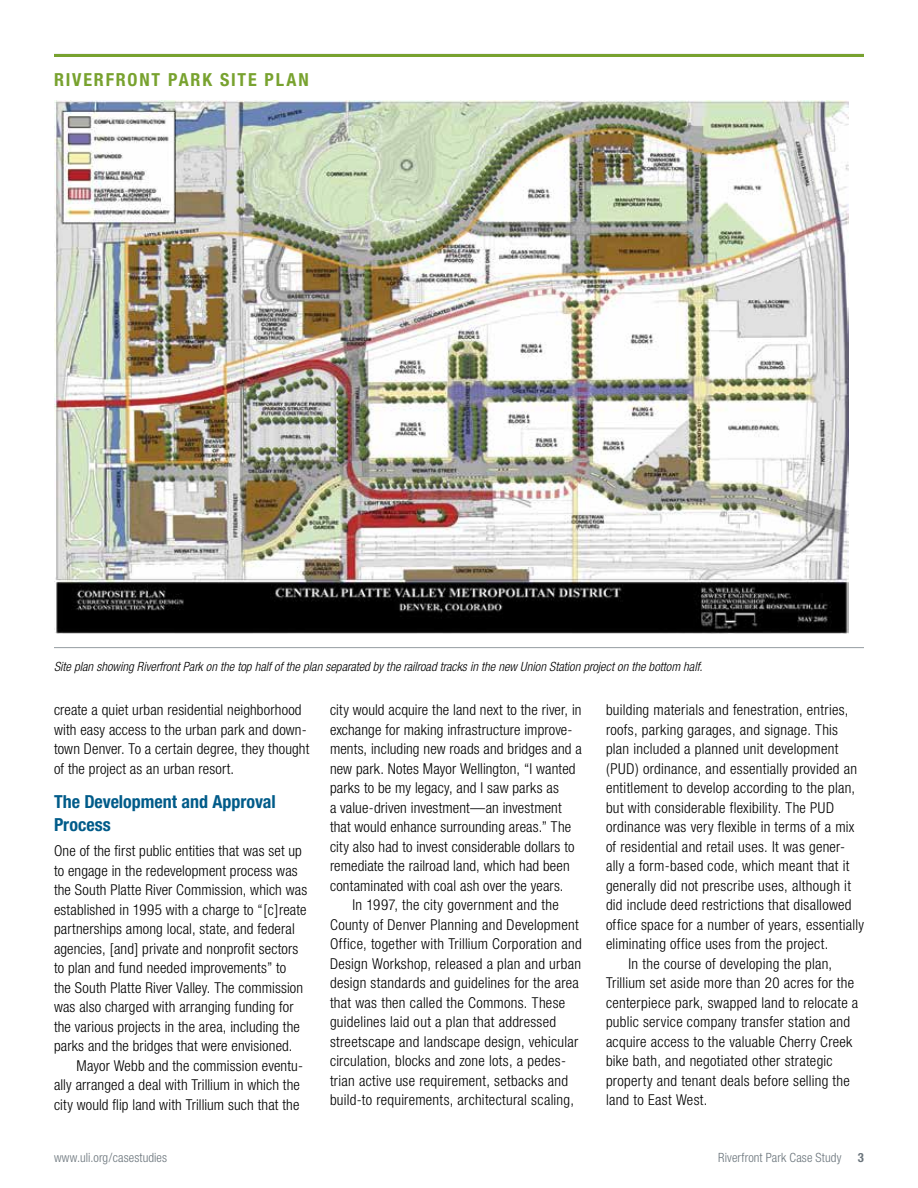
<style>
.page{position:relative;width:918px;height:1188px;background:#fff}
.page>*{position:absolute;margin:0;border:0;box-sizing:border-box;transform-origin:0 0}
.t1{font:700 condensed 18px/22.5px "Helvetica Neue";color:#005b89}
.t2{font:700 condensed 18px "Helvetica Neue";letter-spacing:.1em;color:#78a22f}
.t3{font:300 condensed 15px/19.5px "Helvetica Neue";letter-spacing:.015em;color:#000}
.t4{font:italic 300 condensed 12.75px "Helvetica Neue";letter-spacing:.005em;color:#000}
.t5{font:300 condensed 12.75px "Helvetica Neue";letter-spacing:.01em;color:#6a747b}
.t6{font:700 condensed 12.75px "Helvetica Neue";color:#6a747b}
</style>
<div class="page">
<img style="left:54px;top:100px;width:794px;height:534px">
<hr style="left:54px;top:647px;width:810px;height:1px;background:#949ca1">
<hr style="left:54px;top:54px;width:810px;height:3px;background:#78a22f">
<p class="t2" style="left:54px;top:69px;width:256px">RIVERFRONT PARK SITE PLAN</p>
<p class="t4" style="left:54px;top:659px;width:650px">Site plan showing Riverfront Park on the top half of the plan separated by the railroad tracks in the new Union Station project on the bottom half.</p>
<p class="t3" style="left:54px;top:700px;width:257px">create a quiet urban residential neighborhood with easy access to the urban park and down&shy;town Denver. To a certain degree, they thought of the project as an urban resort.</p>
<p class="t1" style="left:54px;top:790px;width:223px">The Development and Approval<br>Process</p>
<p class="t3" style="left:54px;top:841px;width:249px">One of the first public entities that was set up</p>
<p class="t3" style="left:54px;top:860px;width:245px">to engage in the redevelopment process was</p>
<p class="t3" style="left:54px;top:880px;width:255px">the South Platte River Commission, which was</p>
<p class="t3" style="left:54px;top:899px;width:254px">established in 1995 with a charge to “[c]reate</p>
<p class="t3" style="left:54px;top:919px;width:242px">partnerships among local, state, and federal</p>
<p class="t3" style="left:54px;top:938px;width:246px">agencies, [and] private and nonprofit sectors</p>
<p class="t3" style="left:54px;top:958px;width:234px">to plan and fund needed improvements” to</p>
<p class="t3" style="left:54px;top:977px;width:251px">the South Platte River Valley. The commission</p>
<p class="t3" style="left:54px;top:997px;width:241px">was also charged with arranging funding for</p>
<p class="t3" style="left:54px;top:1016px;width:247px">the various projects in the area, including the</p>
<p class="t3" style="left:54px;top:1036px;width:240px">parks and the bridges that were envisioned.</p>
<p class="t3" style="left:76px;top:1055px;width:228px">Mayor Webb and the commission eventu-</p>
<p class="t3" style="left:54px;top:1075px;width:247px">ally arranged a deal with Trillium in which the</p>
<p class="t3" style="left:54px;top:1094px;width:247px">city would flip land with Trillium such that the</p>
<p class="t5" style="left:54px;top:1150px;width:115px">www.uli.org/casestudies</p>
<p class="t3" style="left:330px;top:700px;width:253px">city would acquire the land next to the river, in</p>
<p class="t3" style="left:330px;top:719px;width:244px">exchange for making infrastructure improve-</p>
<p class="t3" style="left:330px;top:739px;width:253px">ments, including new roads and bridges and a</p>
<p class="t3" style="left:330px;top:758px;width:247px">new park. Notes Mayor Wellington, “I wanted</p>
<p class="t3" style="left:330px;top:778px;width:230px">parks to be my legacy, and I saw parks as</p>
<p class="t3" style="left:330px;top:797px;width:233px">a value-driven investment—an investment</p>
<p class="t3" style="left:330px;top:817px;width:243px">that would enhance surrounding areas.” The</p>
<p class="t3" style="left:330px;top:836px;width:246px">city also had to invest considerable dollars to</p>
<p class="t3" style="left:330px;top:856px;width:241px">remediate the railroad land, which had been</p>
<p class="t3" style="left:330px;top:875px;width:235px">contaminated with coal ash over the years.</p>
<p class="t3" style="left:352px;top:895px;width:208px">In 1997, the city government and the</p>
<p class="t3" style="left:330px;top:914px;width:250px">County of Denver Planning and Development</p>
<p class="t3" style="left:330px;top:934px;width:253px">Office, together with Trillium Corporation and</p>
<p class="t3" style="left:330px;top:953px;width:253px">Design Workshop, released a plan and urban</p>
<p class="t3" style="left:330px;top:973px;width:251px">design standards and guidelines for the area</p>
<p class="t3" style="left:330px;top:992px;width:237px">that was then called the Commons. These</p>
<p class="t3" style="left:330px;top:1012px;width:228px">guidelines laid out a plan that addressed</p>
<p class="t3" style="left:330px;top:1031px;width:250px">streetscape and landscape design, vehicular</p>
<p class="t3" style="left:330px;top:1051px;width:237px">circulation, blocks and zone lots, a pedes-</p>
<p class="t3" style="left:330px;top:1070px;width:240px">trian active use requirement, setbacks and</p>
<p class="t3" style="left:330px;top:1090px;width:245px">build-to requirements, architectural scaling,</p>
<p class="t3" style="left:606px;top:700px;width:244px">building materials and fenestration, entries,</p>
<p class="t3" style="left:606px;top:719px;width:234px">roofs, parking garages, and signage. This</p>
<p class="t3" style="left:606px;top:739px;width:234px">plan included a planned unit development</p>
<p class="t3" style="left:606px;top:758px;width:253px">(PUD) ordinance, and essentially provided an</p>
<p class="t3" style="left:606px;top:778px;width:251px">entitlement to develop according to the plan,</p>
<p class="t3" style="left:606px;top:797px;width:230px">but with considerable flexibility. The PUD</p>
<p class="t3" style="left:606px;top:817px;width:250px">ordinance was very flexible in terms of a mix</p>
<p class="t3" style="left:606px;top:836px;width:241px">of residential and retail uses. It was gener-</p>
<p class="t3" style="left:606px;top:856px;width:245px">ally a form-based code, which meant that it</p>
<p class="t3" style="left:606px;top:875px;width:246px">generally did not prescribe uses, although it</p>
<p class="t3" style="left:606px;top:895px;width:247px">did include deed restrictions that disallowed</p>
<p class="t3" style="left:606px;top:914px;width:260px">office space for a number of years, essentially</p>
<p class="t3" style="left:606px;top:934px;width:224px">eliminating office uses from the project.</p>
<p class="t3" style="left:628px;top:953px;width:205px">In the course of developing the plan,</p>
<p class="t3" style="left:606px;top:973px;width:250px">Trillium set aside more than 20 acres for the</p>
<p class="t3" style="left:606px;top:992px;width:254px">centerpiece park, swapped land to relocate a</p>
<p class="t3" style="left:606px;top:1012px;width:246px">public service company transfer station and</p>
<p class="t3" style="left:606px;top:1031px;width:248px">acquire access to the valuable Cherry Creek</p>
<p class="t3" style="left:606px;top:1051px;width:228px">bike bath, and negotiated other strategic</p>
<p class="t3" style="left:606px;top:1070px;width:245px">property and tenant deals before selling the</p>
<p class="t3" style="left:606px;top:1090px;width:103px">land to East West.</p>
<p class="t5" style="left:718px;top:1150px;width:125px">Riverfront Park Case Study</p>
<p class="t6" style="left:858px;top:1150px;width:8px">3</p>
</div>
